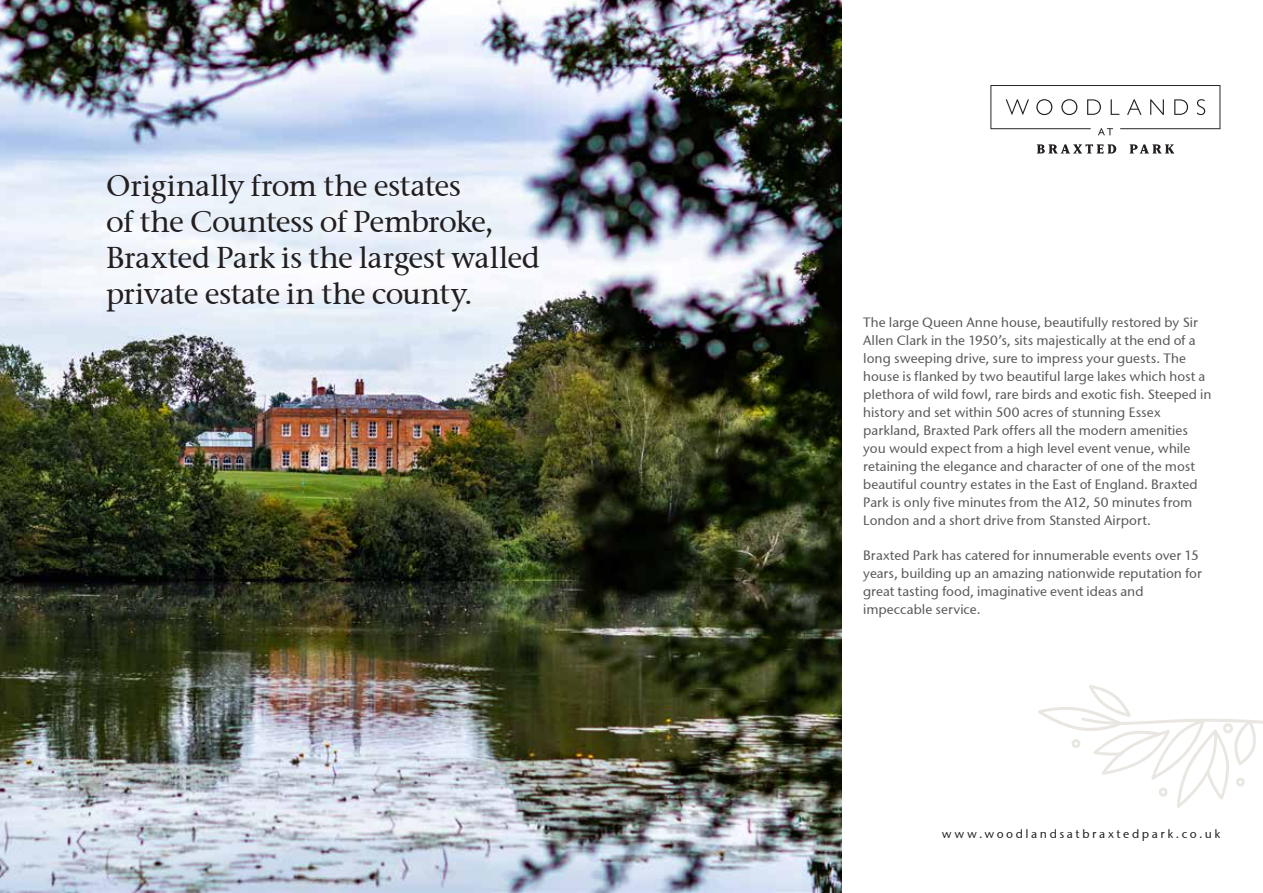
<style>
.page{position:relative;width:1263px;height:893px;background:#fff}
.page>*{position:absolute;margin:0;border:0;box-sizing:border-box;transform-origin:0 0}
.t1{font:30px/36px "Stone Serif ITCTT Medium";letter-spacing:-.02em;color:#231f20}
.t2{font:13.5px/18px "Stone Sans ITCTT Medium";color:#58595b}
.t3{font:12px "Stone Sans OSITCTT Medium";letter-spacing:.215em;color:#231f20}
</style>
<div class="page">
<img style="left:0;top:0;width:842px;height:893px">
<svg style="left:1038px;top:685px;width:225px;height:123px"></svg>
<svg style="left:990px;top:85px;width:230px;height:50px"></svg>
<svg style="left:1036px;top:144px;width:80px;height:9px"></svg>
<svg style="left:1129px;top:144px;width:45px;height:9px"></svg>
<h1 class="t1" style="left:106px;top:167px;width:435px">Originally from the estates<br>of the Countess of Pembroke,<br>Braxted Park is the largest walled private estate in the county.</h1>
<p class="t2" style="left:863px;top:313px;width:350px">The large Queen Anne house, beautifully restored by Sir Allen Clark in the 1950’s, sits majestically at the end of a long sweeping drive, sure to impress your guests. The house is flanked by two beautiful large lakes which host a plethora of wild fowl, rare birds and exotic fish. Steeped in history and set within 500 acres of stunning Essex parkland, Braxted Park offers all the modern amenities you would expect from a high level event venue, while retaining the elegance and character of one of the most beautiful country estates in the East of England. Braxted Park is only five minutes from the A12, 50 minutes from London and a short drive from Stansted Airport.</p>
<p class="t2" style="left:863px;top:546px;width:340px">Braxted Park has catered for innumerable events over 15 years, building up an amazing nationwide reputation for great tasting food, imaginative event ideas and impeccable service.</p>
<p class="t3" style="left:942px;top:826px;width:280px">www.woodlandsatbraxtedpark.co.uk</p>
</div>
